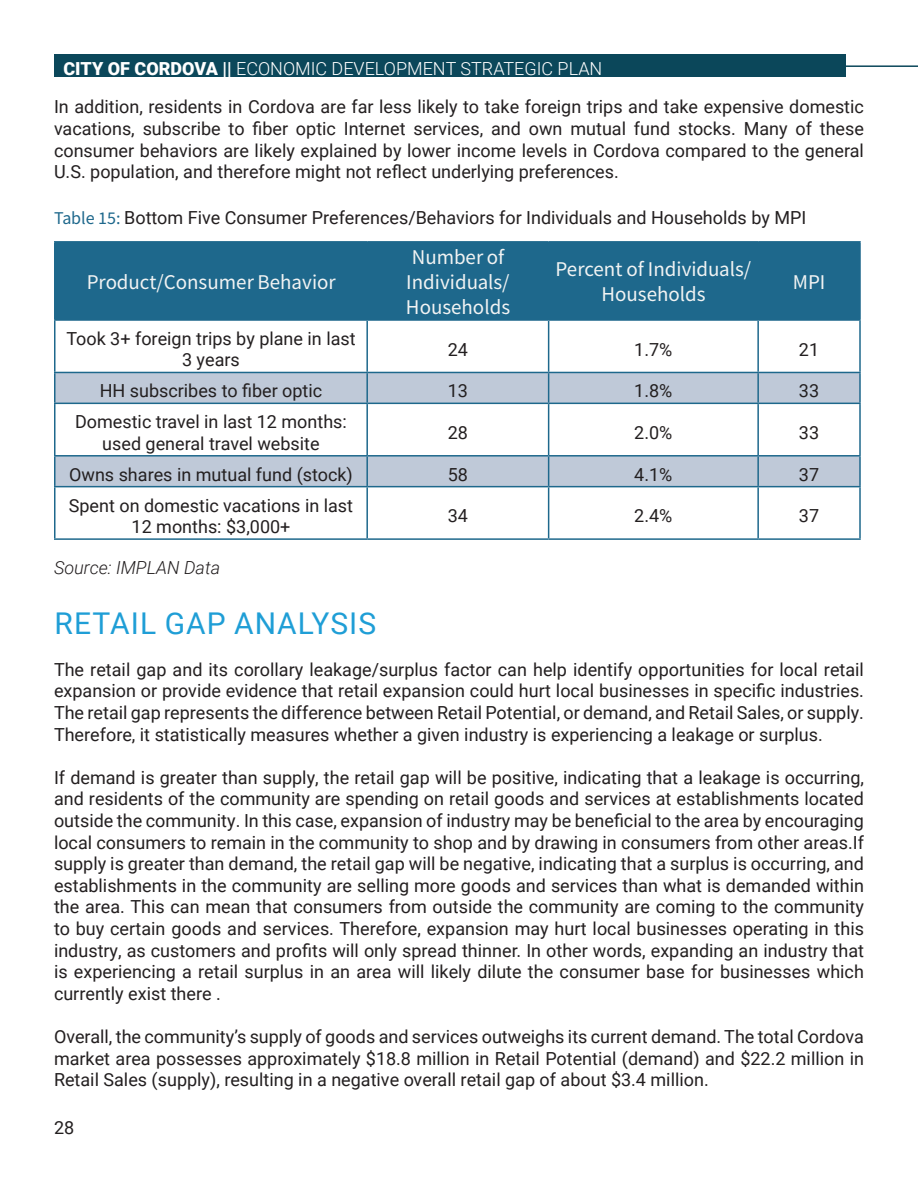
<style>
.page{position:relative;width:918px;height:1188px;background:#fff}
.page>*{position:absolute;margin:0;border:0;box-sizing:border-box;transform-origin:0 0}
.Sub-Chapter_Labels{font:30px "Roboto";letter-spacing:.035em;color:#1f9ed6}
.Text{font:21px/25.2px "Source Sans Variable";color:#f1f3f3}
.Text-2{font:18px/21.6px "Roboto";color:#231f20;text-align:justify}
.Source{font:italic 300 18px "Roboto";color:#231f20}
.s1{font-weight:900;color:#fff}
.s2{font-weight:300;color:#fff}
.s3{font-family:"Source Sans Variable";color:#1e688c}
</style>
<div class="page">
<hr style="left:54px;top:65px;width:864px;height:2px;background:#0b475a">
<div style="left:54px;top:54px;width:792px;height:23px;background:#0b475a"></div>
<div style="left:56px;top:243px;width:803px;height:76px;background:#1e688c"></div>
<svg style="left:56px;top:373px;width:803px;height:113px;fill:#bfc9d8"></svg>
<hr style="left:54px;top:321px;width:2px;height:51px;background:#1e688c">
<hr style="left:366px;top:321px;width:2px;height:51px;background:#1e688c">
<hr style="left:548px;top:321px;width:1px;height:51px;background:#1e688c">
<hr style="left:757px;top:321px;width:2px;height:51px;background:#1e688c">
<hr style="left:859px;top:321px;width:2px;height:51px;background:#1e688c">
<hr style="left:54px;top:372px;width:313px;height:1px;background:#1e688c">
<hr style="left:54px;top:373px;width:2px;height:30px;background:#1e688c">
<hr style="left:367px;top:372px;width:182px;height:1px;background:#1e688c">
<hr style="left:366px;top:373px;width:2px;height:30px;background:#1e688c">
<hr style="left:549px;top:372px;width:209px;height:1px;background:#1e688c">
<hr style="left:548px;top:373px;width:1px;height:30px;background:#1e688c">
<hr style="left:758px;top:372px;width:103px;height:1px;background:#1e688c">
<hr style="left:757px;top:373px;width:2px;height:30px;background:#1e688c">
<hr style="left:859px;top:373px;width:2px;height:30px;background:#1e688c">
<hr style="left:54px;top:403px;width:313px;height:1px;background:#1e688c">
<hr style="left:54px;top:404px;width:2px;height:51px;background:#1e688c">
<hr style="left:367px;top:403px;width:182px;height:1px;background:#1e688c">
<hr style="left:366px;top:404px;width:2px;height:51px;background:#1e688c">
<hr style="left:549px;top:403px;width:209px;height:1px;background:#1e688c">
<hr style="left:548px;top:404px;width:1px;height:51px;background:#1e688c">
<hr style="left:758px;top:403px;width:103px;height:1px;background:#1e688c">
<hr style="left:757px;top:404px;width:2px;height:51px;background:#1e688c">
<hr style="left:859px;top:404px;width:2px;height:51px;background:#1e688c">
<hr style="left:54px;top:455px;width:313px;height:2px;background:#1e688c">
<hr style="left:54px;top:457px;width:2px;height:29px;background:#1e688c">
<hr style="left:367px;top:455px;width:182px;height:2px;background:#1e688c">
<hr style="left:366px;top:457px;width:2px;height:29px;background:#1e688c">
<hr style="left:549px;top:455px;width:209px;height:2px;background:#1e688c">
<svg style="left:548px;top:457px;width:1px;height:29px"></svg>
<hr style="left:758px;top:455px;width:103px;height:2px;background:#1e688c">
<hr style="left:757px;top:457px;width:2px;height:29px;background:#1e688c">
<hr style="left:859px;top:457px;width:2px;height:29px;background:#1e688c">
<hr style="left:54px;top:486px;width:313px;height:1px;background:#1e688c">
<hr style="left:54px;top:487px;width:2px;height:51px;background:#1e688c">
<hr style="left:367px;top:486px;width:182px;height:1px;background:#1e688c">
<hr style="left:366px;top:487px;width:2px;height:51px;background:#1e688c">
<hr style="left:549px;top:486px;width:209px;height:1px;background:#1e688c">
<hr style="left:548px;top:487px;width:1px;height:51px;background:#1e688c">
<hr style="left:758px;top:486px;width:103px;height:1px;background:#1e688c">
<hr style="left:757px;top:487px;width:2px;height:51px;background:#1e688c">
<hr style="left:859px;top:487px;width:2px;height:51px;background:#1e688c">
<hr style="left:54px;top:538px;width:313px;height:2px;background:#1e688c">
<hr style="left:367px;top:538px;width:182px;height:2px;background:#1e688c">
<hr style="left:549px;top:538px;width:209px;height:2px;background:#1e688c">
<hr style="left:758px;top:538px;width:103px;height:2px;background:#1e688c">
<hr style="left:54px;top:241px;width:313px;height:2px;background:#1e688c">
<hr style="left:54px;top:243px;width:2px;height:76px;background:#1e688c">
<hr style="left:367px;top:241px;width:182px;height:2px;background:#1e688c">
<hr style="left:366px;top:243px;width:2px;height:76px;background:#1e688c">
<hr style="left:549px;top:241px;width:209px;height:2px;background:#1e688c">
<hr style="left:548px;top:243px;width:1px;height:76px;background:#1e688c">
<hr style="left:758px;top:241px;width:103px;height:2px;background:#1e688c">
<hr style="left:757px;top:243px;width:2px;height:76px;background:#1e688c">
<hr style="left:859px;top:243px;width:2px;height:76px;background:#1e688c">
<hr style="left:54px;top:319px;width:313px;height:2px;background:#1e688c">
<hr style="left:367px;top:319px;width:182px;height:2px;background:#1e688c">
<hr style="left:549px;top:319px;width:209px;height:2px;background:#1e688c">
<hr style="left:758px;top:319px;width:103px;height:2px;background:#1e688c">
<p class="Text-2" style="left:54px;top:49px;width:812px;line-height:38.4px;text-indent:9px"><span class="s1">CITY OF CORDOVA ||</span> <span class="s2">ECONOMIC DEVELOPMENT STRATEGIC PLAN<br></span>In addition, residents in Cordova are far less likely to take foreign trips and take expensive domestic</p>
<p class="Text-2" style="left:54px;top:117px;width:812px">vacations, subscribe to fiber optic Internet services, and own mutual fund stocks. Many of these consumer behaviors are likely explained by lower income levels in Cordova compared to the general U.S. population, and therefore might not reflect underlying preferences.</p>
<p class="Text-2" style="left:54px;top:206px;width:754px"><span class="s3">Table 15:</span> Bottom Five Consumer Preferences/Behaviors for Individuals and Households by MPI</p>
<p class="Text" style="left:87px;top:269px;width:251px">Product/Consumer Behavior</p>
<p class="Text" style="left:406px;top:244px;width:106px">Number of<br>Individuals/<br>Households</p>
<p class="Text" style="left:556px;top:257px;width:197px;text-align:center">Percent of Individuals/<br>Households</p>
<p class="Text" style="left:793px;top:269px;width:34px">MPI</p>
<p class="Text-2" style="left:66px;top:327px;width:291px;text-align:center">Took 3+ foreign trips by plane in last<br>3 years</p>
<p class="Text-2" style="left:448px;top:338px;width:22px">24</p>
<p class="Text-2" style="left:634px;top:338px;width:40px">1.7%</p>
<p class="Text-2" style="left:799px;top:338px;width:22px">21</p>
<p class="Text-2" style="left:100px;top:379px;width:224px">HH subscribes to fiber optic</p>
<p class="Text-2" style="left:448px;top:379px;width:22px">13</p>
<p class="Text-2" style="left:634px;top:379px;width:40px">1.8%</p>
<p class="Text-2" style="left:799px;top:379px;width:22px">33</p>
<p class="Text-2" style="left:75px;top:410px;width:273px;text-align:center">Domestic travel in last 12 months: used general travel website</p>
<p class="Text-2" style="left:448px;top:421px;width:22px">28</p>
<p class="Text-2" style="left:634px;top:421px;width:40px">2.0%</p>
<p class="Text-2" style="left:799px;top:421px;width:22px">33</p>
<p class="Text-2" style="left:69px;top:463px;width:285px">Owns shares in mutual fund (stock)</p>
<p class="Text-2" style="left:448px;top:463px;width:22px">58</p>
<p class="Text-2" style="left:634px;top:463px;width:40px">4.1%</p>
<p class="Text-2" style="left:799px;top:463px;width:22px">37</p>
<p class="Text-2" style="left:69px;top:494px;width:286px;text-align:center">Spent on domestic vacations in last<br>12 months: $3,000+</p>
<p class="Text-2" style="left:448px;top:504px;width:22px">34</p>
<p class="Text-2" style="left:634px;top:504px;width:40px">2.4%</p>
<p class="Text-2" style="left:799px;top:504px;width:22px">37</p>
<p class="Source" style="left:54px;top:555px;width:168px">Source: IMPLAN Data</p>
<p class="Sub-Chapter_Labels" style="left:55px;top:602px;width:323px">RETAIL GAP ANALYSIS</p>
<p class="Text-2" style="left:54px;top:658px;width:812px">The retail gap and its corollary leakage/surplus factor can help identify opportunities for local retail expansion or provide evidence that retail expansion could hurt local businesses in specific industries.<br>The retail gap represents the difference between Retail Potential, or demand, and Retail Sales, or supply.<br>Therefore, it statistically measures whether a given industry is experiencing a leakage or surplus.</p>
<p class="Text-2" style="left:54px;top:766px;width:812px">If demand is greater than supply, the retail gap will be positive, indicating that a leakage is occurring, and residents of the community are spending on retail goods and services at establishments located outside the community. In this case, expansion of industry may be beneficial to the area by encouraging local consumers to remain in the community to shop and by drawing in consumers from other areas.If supply is greater than demand, the retail gap will be negative, indicating that a surplus is occurring, and establishments in the community are selling more goods and services than what is demanded within the area. This can mean that consumers from outside the community are coming to the community to buy certain goods and services. Therefore, expansion may hurt local businesses operating in this industry, as customers and profits will only spread thinner. In other words, expanding an industry that is experiencing a retail surplus in an area will likely dilute the consumer base for businesses which currently exist there .</p>
<p class="Text-2" style="left:54px;top:1025px;width:812px">Overall, the community’s supply of goods and services outweighs its current demand. The total Cordova market area possesses approximately $18.8 million in Retail Potential (demand) and $22.2 million in Retail Sales (supply), resulting in a negative overall retail gap of about $3.4 million.</p>
<p class="Text-2" style="left:54px;top:1116px;width:22px">28</p>
</div>
